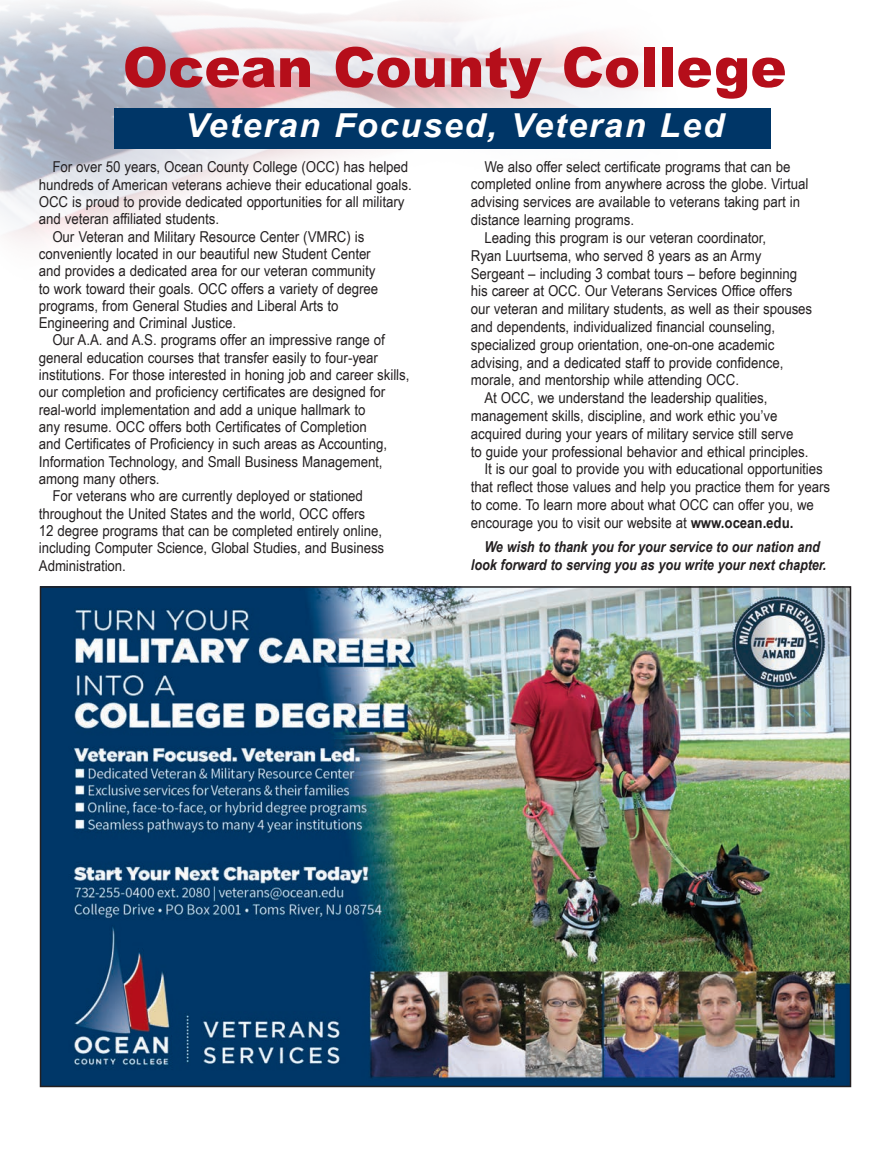
<style>
.page{position:relative;width:891px;height:1161px;background:#fff}
.page>*{position:absolute;margin:0;border:0;box-sizing:border-box;transform-origin:0 0}
.t1{font:900 55.5px "Arial";color:#b50e1a}
.t2{font:italic 700 33px "Arial";letter-spacing:.05em;color:#fff;scale:1.04 1}
.t3{font:15px "Arial Narrow";color:#231f20;scale:1.07 1}
.t4{font:italic 700 15px/17.9px "Arial Narrow";color:#231f20;text-align:center}
.s1{font-weight:700}
</style>
<div class="page">
<img style="left:0;top:0;width:649px;height:692px">
<div style="left:114px;top:108px;width:657px;height:41px;background:#003667"></div>
<img style="left:43px;top:589px;width:805px;height:495px">
<h1 class="t1" style="left:123px;top:27px;width:665px">Ocean County College</h1>
<h2 class="t2" style="left:185px;top:104px;width:520px">Veteran Focused, Veteran Led</h2>
<p class="t3" style="left:52px;top:156px;width:334px">For over 50 years, Ocean County College (OCC) has helped</p>
<p class="t3" style="left:39px;top:173px;width:350px">hundreds of American veterans achieve their educational goals.</p>
<p class="t3" style="left:39px;top:191px;width:343px">OCC is proud to provide dedicated opportunities for all military</p>
<p class="t3" style="left:39px;top:208px;width:170px">and veteran affiliated students.</p>
<p class="t3" style="left:52px;top:225px;width:293px">Our Veteran and Military Resource Center (VMRC) is</p>
<p class="t3" style="left:39px;top:243px;width:312px">conveniently located in our beautiful new Student Center</p>
<p class="t3" style="left:39px;top:260px;width:316px">and provides a dedicated area for our veteran community</p>
<p class="t3" style="left:39px;top:277px;width:319px">to work toward their goals. OCC offers a variety of degree</p>
<p class="t3" style="left:39px;top:295px;width:282px">programs, from General Studies and Liberal Arts to</p>
<p class="t3" style="left:39px;top:312px;width:186px">Engineering and Criminal Justice.</p>
<p class="t3" style="left:52px;top:329px;width:312px">Our A.A. and A.S. programs offer an impressive range of</p>
<p class="t3" style="left:39px;top:347px;width:318px">general education courses that transfer easily to four-year</p>
<p class="t3" style="left:39px;top:364px;width:348px">institutions. For those interested in honing job and career skills,</p>
<p class="t3" style="left:39px;top:381px;width:325px">our completion and proficiency certificates are designed for</p>
<p class="t3" style="left:39px;top:399px;width:307px">real-world implementation and add a unique hallmark to</p>
<p class="t3" style="left:39px;top:416px;width:308px">any resume. OCC offers both Certificates of Completion</p>
<p class="t3" style="left:39px;top:433px;width:327px">and Certificates of Proficiency in such areas as Accounting,</p>
<p class="t3" style="left:39px;top:450px;width:323px">Information Technology, and Small Business Management,</p>
<p class="t3" style="left:39px;top:468px;width:115px">among many others.</p>
<p class="t3" style="left:52px;top:485px;width:292px">For veterans who are currently deployed or stationed</p>
<p class="t3" style="left:39px;top:502px;width:307px">throughout the United States and the world, OCC offers</p>
<p class="t3" style="left:39px;top:520px;width:323px">12 degree programs that can be completed entirely online,</p>
<p class="t3" style="left:39px;top:537px;width:325px">including Computer Science, Global Studies, and Business</p>
<p class="t3" style="left:39px;top:554px;width:83px">Administration.</p>
<p class="t3" style="left:484px;top:155px;width:288px">We also offer select certificate programs that can be</p>
<p class="t3" style="left:471px;top:173px;width:317px">completed online from anywhere across the globe. Virtual</p>
<p class="t3" style="left:471px;top:191px;width:310px">advising services are available to veterans taking part in</p>
<p class="t3" style="left:471px;top:209px;width:154px">distance learning programs.</p>
<p class="t3" style="left:484px;top:227px;width:265px">Leading this program is our veteran coordinator,</p>
<p class="t3" style="left:471px;top:244px;width:273px">Ryan Luurtsema, who served 8 years as an Army</p>
<p class="t3" style="left:471px;top:262px;width:307px">Sergeant – including 3 combat tours – before beginning</p>
<p class="t3" style="left:471px;top:280px;width:302px">his career at OCC. Our Veterans Services Office offers</p>
<p class="t3" style="left:471px;top:298px;width:321px">our veteran and military students, as well as their spouses</p>
<p class="t3" style="left:471px;top:316px;width:286px">and dependents, individualized financial counseling,</p>
<p class="t3" style="left:471px;top:333px;width:286px">specialized group orientation, one-on-one academic</p>
<p class="t3" style="left:471px;top:351px;width:294px">advising, and a dedicated staff to provide confidence,</p>
<p class="t3" style="left:471px;top:369px;width:252px">morale, and mentorship while attending OCC.</p>
<p class="t3" style="left:484px;top:387px;width:266px">At OCC, we understand the leadership qualities,</p>
<p class="t3" style="left:471px;top:405px;width:288px">management skills, discipline, and work ethic you’ve</p>
<p class="t3" style="left:471px;top:423px;width:303px">acquired during your years of military service still serve</p>
<p class="t3" style="left:471px;top:440px;width:317px">to guide your professional behavior and ethical principles.</p>
<p class="t3" style="left:484px;top:458px;width:318px">It is our goal to provide you with educational opportunities</p>
<p class="t3" style="left:471px;top:476px;width:338px">that reflect those values and help you practice them for years</p>
<p class="t3" style="left:471px;top:494px;width:322px">to come. To learn more about what OCC can offer you, we</p>
<p class="t3" style="left:471px;top:512px;width:303px">encourage you to visit our website at <span class="s1">www.ocean.edu.</span></p>
<p class="t4" style="left:471px;top:538px;width:357px">We wish to thank you for your service to our nation and look forward to serving you as you write your next chapter.</p>
</div>
